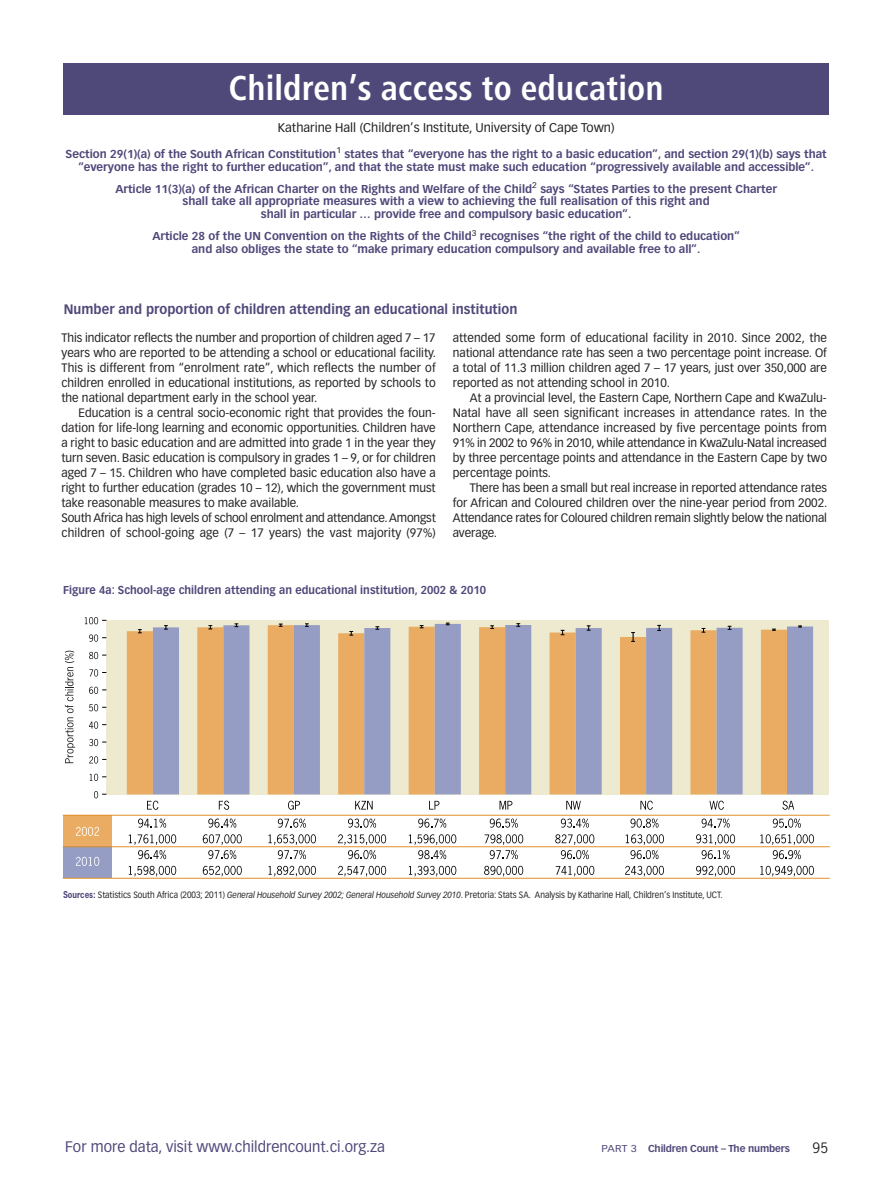
<style>
.page{position:relative;width:893px;height:1191px;background:#fff}
.page>*{position:absolute;margin:0;border:0;box-sizing:border-box;transform-origin:0 0}
.t1{font:700 condensed 36px "Frutiger Next LT";letter-spacing:.005em;color:#fff}
.t2{font:15px "Vectora LH";color:#4f497a}
.t3{font:700 13.5px "Vectora LH";letter-spacing:.005em;color:#4f497a;scale:.95 1}
.t4{font:13.5px "News Gothic";color:#231f20}
.t5{font:12.45px "Vectora LH";color:#231f20}
.t6{font:12px/15px "Vectora LH";color:#231f20;text-align:justify}
.t7{font:700 11.25px/12.8px "Vectora LH";color:#4f497a;text-align:center}
.t8{font:700 11.25px "Vectora LH";color:#4f497a;scale:.95 1}
.t9{font:700 9.9px "Vectora LH";letter-spacing:-.015em;color:#4f497a}
.t10{font:9px "Vectora LH";color:#231f20;scale:.9 1}
.s1{font-family:"News Gothic";font-weight:700;color:#4f497a}
.s2{font-style:italic;font-size:8.85px}
.s3{font-weight:400}
</style>
<div class="page">
<div style="left:63px;top:64px;width:766px;height:51px;background:#4f497a"></div>
<div style="left:63px;top:815px;width:49px;height:31px;background:#eaac62"></div>
<div style="left:63px;top:846px;width:49px;height:31px;background:#959dc4"></div>
<div style="left:107px;top:620px;width:722px;height:174px;background:#edeacf"></div>
<svg style="left:76px;top:856px;width:23px;height:10px"></svg>
<svg style="left:76px;top:826px;width:23px;height:10px"></svg>
<svg style="left:760px;top:865px;width:54px;height:11px"></svg>
<svg style="left:696px;top:865px;width:39px;height:11px"></svg>
<svg style="left:625px;top:865px;width:39px;height:11px"></svg>
<svg style="left:556px;top:865px;width:38px;height:11px"></svg>
<svg style="left:484px;top:865px;width:39px;height:11px"></svg>
<svg style="left:409px;top:865px;width:47px;height:11px"></svg>
<svg style="left:338px;top:865px;width:48px;height:11px"></svg>
<svg style="left:268px;top:865px;width:48px;height:11px"></svg>
<svg style="left:203px;top:865px;width:39px;height:11px"></svg>
<svg style="left:129px;top:865px;width:47px;height:11px"></svg>
<svg style="left:760px;top:834px;width:54px;height:25px"></svg>
<svg style="left:696px;top:834px;width:39px;height:25px"></svg>
<svg style="left:626px;top:834px;width:38px;height:25px"></svg>
<svg style="left:555px;top:834px;width:39px;height:25px"></svg>
<svg style="left:485px;top:834px;width:38px;height:25px"></svg>
<svg style="left:409px;top:834px;width:47px;height:25px"></svg>
<svg style="left:338px;top:834px;width:48px;height:25px"></svg>
<svg style="left:268px;top:834px;width:48px;height:25px"></svg>
<svg style="left:203px;top:834px;width:39px;height:25px"></svg>
<svg style="left:129px;top:834px;width:47px;height:25px"></svg>
<svg style="left:773px;top:818px;width:28px;height:9px"></svg>
<svg style="left:702px;top:818px;width:28px;height:9px"></svg>
<svg style="left:630px;top:818px;width:28px;height:9px"></svg>
<svg style="left:561px;top:818px;width:28px;height:9px"></svg>
<svg style="left:490px;top:818px;width:28px;height:9px"></svg>
<svg style="left:418px;top:818px;width:28px;height:9px"></svg>
<svg style="left:348px;top:818px;width:28px;height:9px"></svg>
<svg style="left:278px;top:818px;width:28px;height:9px"></svg>
<svg style="left:208px;top:818px;width:28px;height:9px"></svg>
<svg style="left:138px;top:818px;width:28px;height:9px"></svg>
<svg style="left:65px;top:650px;width:10px;height:113px"></svg>
<hr style="left:63px;top:846px;width:767px;height:1px;background:#e28f26">
<hr style="left:63px;top:878px;width:767px;height:1px;background:#e28f26">
<hr style="left:63px;top:815px;width:767px;height:1px;background:#e28f26">
<svg style="left:782px;top:800px;width:12px;height:9px"></svg>
<svg style="left:709px;top:800px;width:15px;height:9px"></svg>
<svg style="left:640px;top:800px;width:13px;height:9px"></svg>
<svg style="left:566px;top:801px;width:15px;height:8px"></svg>
<svg style="left:499px;top:801px;width:13px;height:8px"></svg>
<svg style="left:429px;top:801px;width:10px;height:8px"></svg>
<svg style="left:355px;top:801px;width:18px;height:8px"></svg>
<svg style="left:288px;top:800px;width:12px;height:9px"></svg>
<svg style="left:219px;top:800px;width:10px;height:9px"></svg>
<svg style="left:147px;top:800px;width:11px;height:9px"></svg>
<svg style="left:85px;top:617px;width:21px;height:7px"></svg>
<svg style="left:89px;top:634px;width:17px;height:7px"></svg>
<svg style="left:89px;top:652px;width:17px;height:7px"></svg>
<svg style="left:89px;top:669px;width:17px;height:7px"></svg>
<svg style="left:89px;top:686px;width:17px;height:8px"></svg>
<svg style="left:89px;top:704px;width:17px;height:7px"></svg>
<svg style="left:89px;top:721px;width:17px;height:7px"></svg>
<svg style="left:89px;top:739px;width:17px;height:7px"></svg>
<svg style="left:89px;top:756px;width:17px;height:7px"></svg>
<svg style="left:90px;top:773px;width:16px;height:8px"></svg>
<svg style="left:94px;top:791px;width:12px;height:7px"></svg>
<div style="left:127px;top:631px;width:26px;height:163px;background:#eaac62"></div>
<svg style="left:153px;top:624px;width:660px;height:170px"></svg>
<svg style="left:138px;top:629px;width:4px;height:4px"></svg>
<svg style="left:164px;top:625px;width:4px;height:4px"></svg>
<svg style="left:208px;top:625px;width:4px;height:4px"></svg>
<svg style="left:235px;top:623px;width:3px;height:4px"></svg>
<svg style="left:279px;top:623px;width:4px;height:4px"></svg>
<svg style="left:305px;top:623px;width:4px;height:4px"></svg>
<svg style="left:349px;top:631px;width:4px;height:4px"></svg>
<svg style="left:375px;top:626px;width:4px;height:4px"></svg>
<svg style="left:446px;top:622px;width:4px;height:3px"></svg>
<svg style="left:490px;top:625px;width:4px;height:4px"></svg>
<svg style="left:516px;top:623px;width:4px;height:4px"></svg>
<svg style="left:561px;top:630px;width:3px;height:5px"></svg>
<svg style="left:587px;top:625px;width:3px;height:5px"></svg>
<svg style="left:631px;top:632px;width:4px;height:10px"></svg>
<svg style="left:657px;top:625px;width:4px;height:6px"></svg>
<svg style="left:702px;top:628px;width:3px;height:4px"></svg>
<svg style="left:728px;top:626px;width:3px;height:4px"></svg>
<svg style="left:772px;top:628px;width:4px;height:3px"></svg>
<h1 class="t1" style="left:229px;top:74px;width:437px">Children’s access to education</h1>
<p class="t5" style="left:278px;top:123px;width:338px">Katharine Hall (Children’s Institute, University of Cape Town)</p>
<p class="t7" style="left:66px;top:148px;width:763px">Section 29(1)(a) of the South African Constitution<sup>1</sup> states that “everyone has the right to a basic education”, and section 29(1)(b) says that “everyone has the right to further education”, and that the state must make such education “progressively available and accessible”.</p>
<p class="t7" style="left:115px;top:183px;width:663px">Article 11(3)(a) of the African Charter on the Rights and Welfare of the Child<sup>2</sup> says “States Parties to the present Charter shall take all appropriate measures with a view to achieving the full realisation of this right and<br>shall in particular … provide free and compulsory basic education”.</p>
<p class="t7" style="left:152px;top:231px;width:589px">Article 28 of the UN Convention on the Rights of the Child<sup>3</sup> recognises “the right of the child to education” and also obliges the state to “make primary education compulsory and available free to all”.</p>
<p class="t3" style="left:64px;top:303px;width:479px">Number and proportion of children attending an educational institution</p>
<p class="t6" style="left:62px;top:331px;width:376px">This indicator reflects the number and proportion of children aged 7 – 17 years who are reported to be attending a school or educational facility.<br>This is different from “enrolment rate”, which reflects the number of children enrolled in educational institutions, as reported by schools to the national department early in the school year.</p>
<p class="t6" style="left:62px;top:406px;width:376px;text-align:left;text-indent:17px">Education is a central socio-economic right that provides the foun&shy;dation for life-long learning and economic opportunities. Children have a right to basic education and are admitted into grade 1 in the year they turn seven. Basic education is compulsory in grades 1 – 9, or for children aged 7 – 15. Children who have completed basic education also have a right to further education (grades 10 – 12), which the government must take reasonable measures to make available.<br>South Africa has high levels of school enrolment and attendance. Amongst children of school-going age (7 – 17 years) the vast majority (97%)</p>
<p class="t6" style="left:453px;top:331px;width:376px">attended some form of educational facility in 2010. Since 2002, the national attendance rate has seen a two percentage point increase. Of a total of 11.3 million children aged 7 – 17 years, just over 350,000 are reported as not attending school in 2010.</p>
<p class="t6" style="left:453px;top:391px;width:376px;text-indent:17px">At a provincial level, the Eastern Cape, Northern Cape and KwaZulu-Natal have all seen significant increases in attendance rates. In the Northern Cape, attendance increased by five percentage points from 91% in 2002 to 96% in 2010, while attendance in KwaZulu-Natal increased by three percentage points and attendance in the Eastern Cape by two percentage points.</p>
<p class="t6" style="left:453px;top:481px;width:376px;text-indent:17px">There has been a small but real increase in reported attendance rates for African and Coloured children over the nine-year period from 2002.<br>Attendance rates for Coloured children remain slightly below the national average.</p>
<p class="t8" style="left:63px;top:585px;width:447px">Figure 4a: School-age children attending an educational institution, 2002 &amp; 2010</p>
<p class="t10" style="left:63px;top:890px;width:734px"><span class="s1">Sources:</span> Statistics South Africa (2003; 2011) <span class="s2">General Household Survey 2002; General Household Survey 2010</span>. Pretoria: Stats SA. Analysis by Katharine Hall, Children’s Institute, UCT.</p>
<p class="t2" style="left:65px;top:1140px;width:321px">For more data, visit www.childrencount.ci.org.za</p>
<p class="t9" style="left:601px;top:1144px;width:190px"><span class="s3">PART 3</span> Children Count – The numbers</p>
<p class="t4" style="left:812px;top:1143px;width:17px">95</p>
</div>
